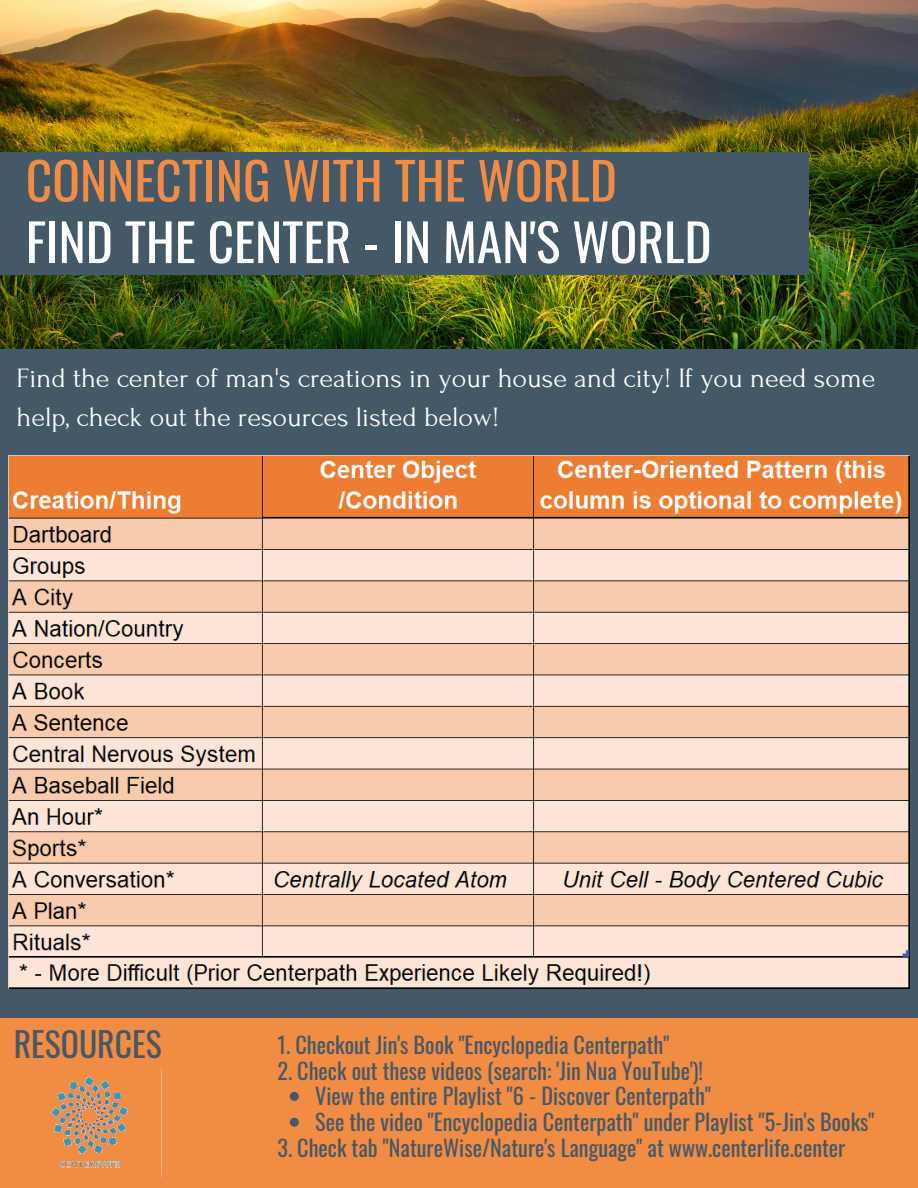
<style>
.page{position:relative;width:918px;height:1188px;background:#435967}
.page>*{position:absolute;margin:0;border:0;box-sizing:border-box;transform-origin:0 0}
.t1{font:51.45px "Oswald";color:#fff}
.t2{font:51.45px "Oswald";color:#f28b43}
.t3{font:33.6px "Oswald";color:#435967}
.t4{font:28.05px/38.2px "Forum";color:#fff}
.t5{font:22.2px "Oswald";color:#435967}
</style>
<div class="page">
<img style="left:0;top:0;width:918px;height:348px">
<div style="left:0;top:152px;width:809px;height:123px;background:#435967"></div>
<div style="left:0;top:1018px;width:918px;height:170px;background:#f28b43"></div>
<img style="left:51px;top:1070px;width:111px;height:107px">
<svg style="left:290px;top:1092px;width:9px;height:9px"></svg>
<svg style="left:290px;top:1118px;width:9px;height:9px"></svg>
<img style="left:8px;top:456px;width:901px;height:533px">
<p class="t2" style="left:26px;top:140px;width:593px">CONNECTING WITH THE WORLD</p>
<p class="t1" style="left:26px;top:202px;width:687px">FIND THE CENTER - IN MAN'S WORLD</p>
<p class="t4" style="left:17px;top:360px;width:860px">Find the center of man's creations in your house and city! If you need some help, check out the resources listed below!</p>
<p class="t3" style="left:14px;top:1018px;width:149px">RESOURCES</p>
<p class="t5" style="left:277px;top:1027px;width:393px">1. Checkout Jin's Book "Encyclopedia Centerpath"</p>
<p class="t5" style="left:277px;top:1053px;width:427px">2. Check out these videos (search: 'Jin Nua YouTube')!</p>
<p class="t5" style="left:315px;top:1079px;width:397px">View the entire Playlist "6 - Discover Centerpath"</p>
<p class="t5" style="left:315px;top:1105px;width:561px">See the video "Encyclopedia Centerpath" under Playlist "5-Jin's Books"</p>
<p class="t5" style="left:277px;top:1131px;width:570px">3. Check tab "NatureWise/Nature's Language" at www.centerlife.center</p>
</div>
